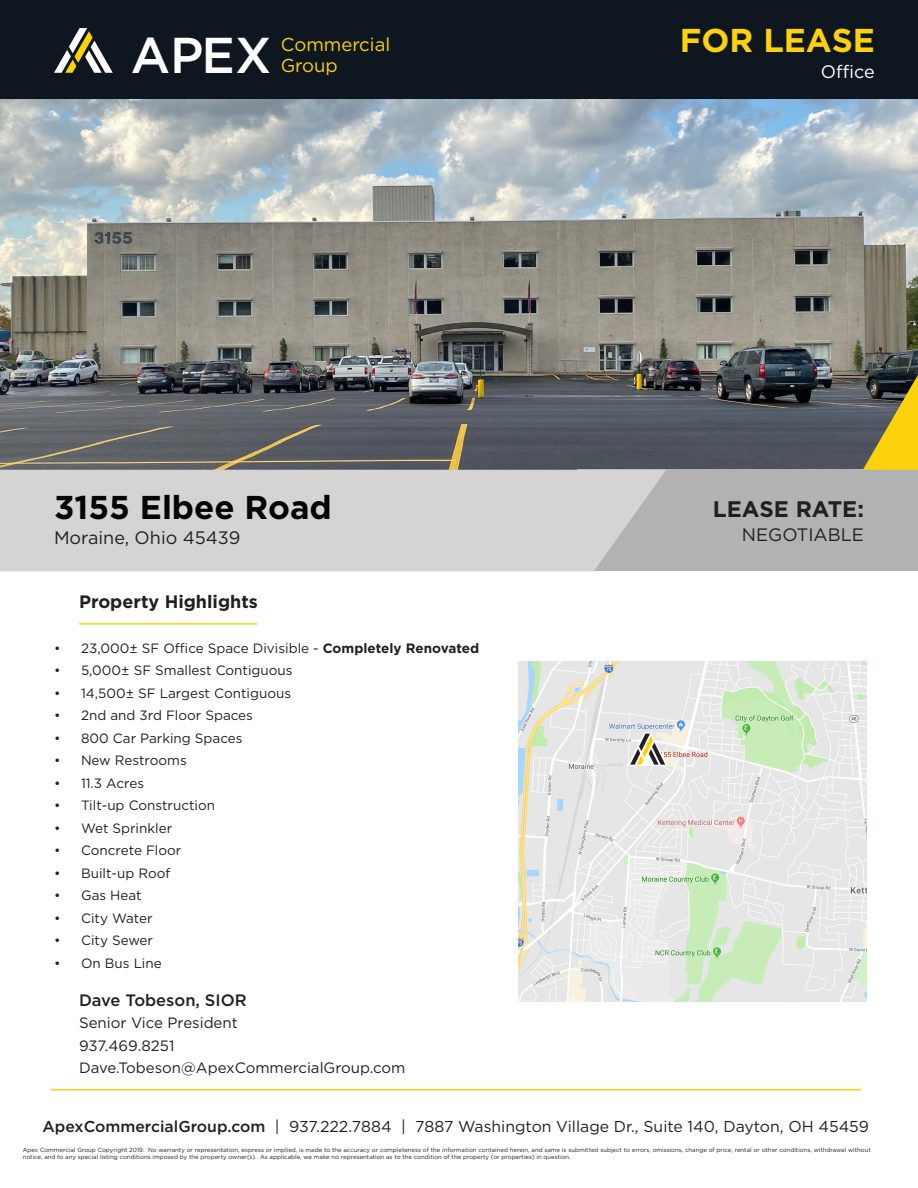
<style>
.page{position:relative;width:918px;height:1188px;background:#fff}
.page>*{position:absolute;margin:0;border:0;box-sizing:border-box;transform-origin:0 0}
.t1{font:500 50.25px "Gotham";color:#fff}
.t2{font:700 33px "Gotham";color:#040503}
.t3{font:700 33px "Gotham";color:#fdd10c}
.t4{font:700 22.5px "Gotham";color:#231f20}
.t5{font:18.6px/20.9px "Gotham";color:#fcd10d}
.t6{font:18px "Gotham";color:#231f20}
.t7{font:700 18px "Gotham";color:#231f20}
.t8{font:18px "Gotham";color:#fff}
.t9{font:500 16.5px "Gotham";color:#231f20}
.t10{font:15.75px "Gotham";color:#231f20}
.t11{font:15px/22.5px "Gotham";color:#231f20}
.t12{font:13.5px "Gotham";color:#231f20}
.t13{font:6px/7.2px "Gotham";color:#231f20}
.s1{font-weight:700}
.s2{font-weight:500}
</style>
<div class="page">
<img style="left:0;top:99px;width:918px;height:371px">
<div style="left:0;top:0;width:918px;height:99px;background:#0e171f"></div>
<div style="left:577px;top:470px;width:341px;height:101px;background:#b2b2b2"></div>
<hr style="left:79px;top:623px;width:178px;height:2px;background:#fdd10b">
<hr style="left:51px;top:1089px;width:810px;height:1px;background:#fdd10b">
<svg style="left:863px;top:375px;width:55px;height:95px;background:#9f8c2d"></svg>
<div style="left:0;top:470px;width:666px;height:101px;background:#d5d3d3"></div>
<svg style="left:54px;top:28px;width:59px;height:45px"></svg>
<img style="left:518px;top:662px;width:349px;height:340px">
<svg style="left:627px;top:732px;width:41px;height:34px"></svg>
<h1 class="t1" style="left:131px;top:22px;width:142px">APEX</h1>
<h3 class="t5" style="left:281px;top:34px;width:111px">Commercial<br>Group</h3>
<p class="t2" style="left:54px;top:485px;width:279px">3155 Elbee Road</p>
<p class="t6" style="left:54px;top:526px;width:188px">Moraine, Ohio 45439</p>
<p class="t7" style="left:79px;top:590px;width:180px">Property Highlights</p>
<p class="t12" style="left:54px;top:639px;width:427px">• 23,000± SF Office Space Divisible - <span class="s1">Completely Renovated</span></p>
<p class="t12" style="left:54px;top:662px;width:240px">• 5,000± SF Smallest Contiguous</p>
<p class="t12" style="left:54px;top:684px;width:239px">• 14,500± SF Largest Contiguous</p>
<p class="t12" style="left:54px;top:707px;width:201px">• 2nd and 3rd Floor Spaces</p>
<p class="t12" style="left:54px;top:729px;width:190px">• 800 Car Parking Spaces</p>
<p class="t12" style="left:54px;top:752px;width:134px">• New Restrooms</p>
<p class="t12" style="left:54px;top:774px;width:92px">• 11.3 Acres</p>
<p class="t12" style="left:54px;top:797px;width:163px">• Tilt-up Construction</p>
<p class="t12" style="left:54px;top:819px;width:120px">• Wet Sprinkler</p>
<p class="t12" style="left:54px;top:842px;width:129px">• Concrete Floor</p>
<p class="t12" style="left:54px;top:864px;width:118px">• Built-up Roof</p>
<p class="t12" style="left:54px;top:887px;width:89px">• Gas Heat</p>
<p class="t12" style="left:54px;top:909px;width:100px">• City Water</p>
<p class="t12" style="left:54px;top:932px;width:101px">• City Sewer</p>
<p class="t12" style="left:54px;top:954px;width:109px">• On Bus Line</p>
<p class="t9" style="left:79px;top:989px;width:169px">Dave Tobeson, SIOR</p>
<p class="t11" style="left:79px;top:1011px;width:160px">Senior Vice President<br>937.469.8251</p>
<p class="t11" style="left:79px;top:1056px;width:328px">Dave.Tobeson@ApexCommercialGroup.com</p>
<p class="t3" style="left:680px;top:18px;width:196px">FOR LEASE</p>
<p class="t8" style="left:821px;top:60px;width:55px">Office</p>
<p class="t4" style="left:713px;top:494px;width:153px">LEASE RATE:</p>
<p class="t6" style="left:742px;top:523px;width:124px">NEGOTIABLE</p>
<p class="t10" style="left:43px;top:1116px;width:828px"><span class="s2">ApexCommercialGroup.com</span> | 937.222.7884 | 7887 Washington Village Dr., Suite 140, Dayton, OH 45459</p>
<p class="t13" style="left:23px;top:1146px;width:850px">Apex Commercial Group Copyright 2019. No warranty or representation, express or implied, is made to the accuracy or completeness of the information contained herein, and same is submitted subject to errors, omissions, change of price, rental or other conditions, withdrawal without notice, and to any special listing conditions imposed by the property owner(s). As applicable, we make no representation as to the condition of the property (or properties) in question.</p>
</div>
